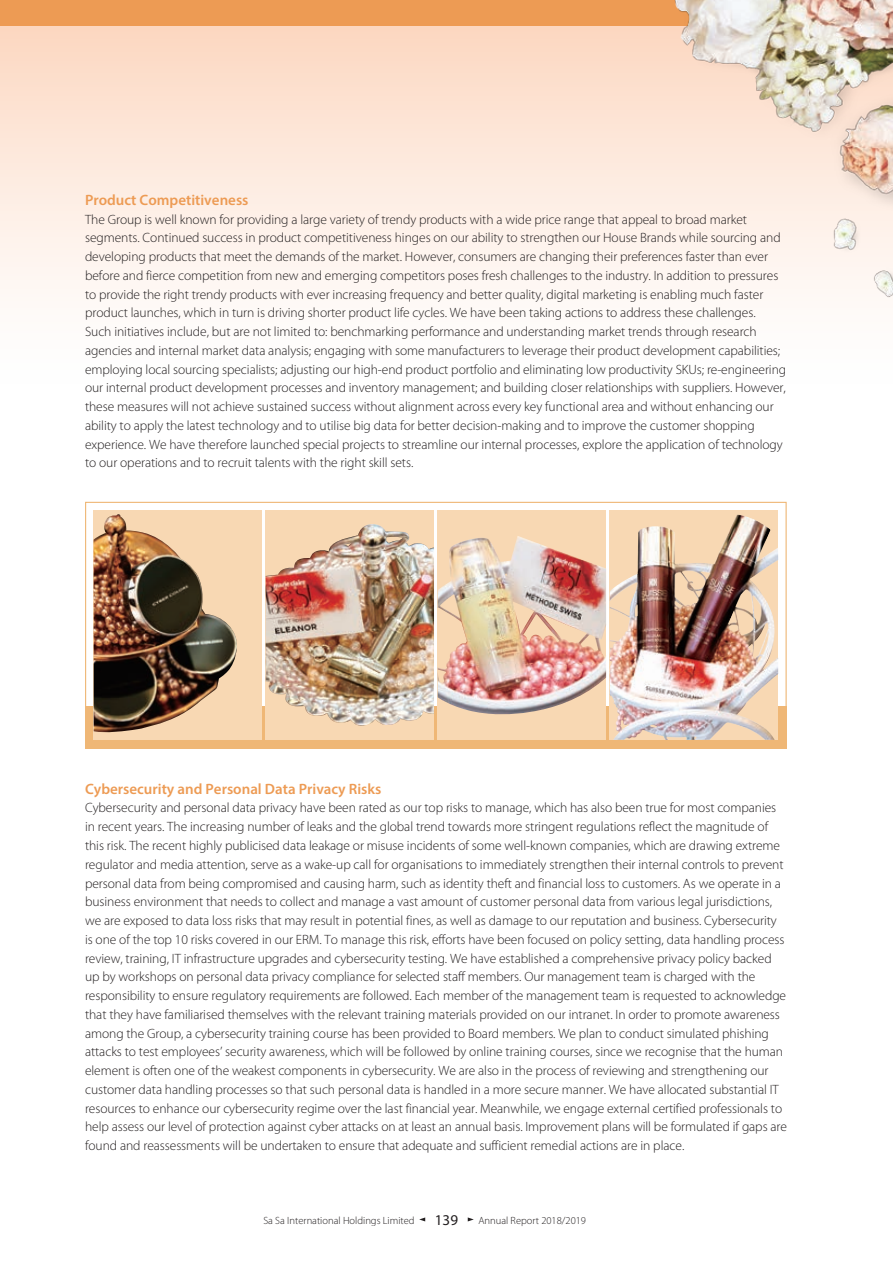
<style>
.page{position:relative;width:893px;height:1263px;background:#fff}
.page>*{position:absolute;margin:0;border:0;box-sizing:border-box;transform-origin:0 0}
.t1{font:600 15px "Myriad Pro";color:#ed9b54}
.t2{font:15px "Myriad Pro";color:#231f20}
.t3{font:300 13.5px/18.8px "Myriad Pro";letter-spacing:-.005em;color:#231f20}
.t4{font:300 10.5px "Myriad Pro";color:#231f20}
</style>
<div class="page">
<div style="left:0;top:0;width:893px;height:429px;background:linear-gradient(to bottom,#fcd7c1,#fff)"></div>
<div style="left:0;top:0;width:893px;height:26px;background:#ed9b54"></div>
<img style="left:543px;top:0;width:350px;height:365px">
<div style="left:85px;top:706px;width:702px;height:42px;background:#efb776"></div>
<div style="left:85px;top:502px;width:702px;height:246px;border:1px solid #efb776"></div>
<div style="left:94px;top:510px;width:168px;height:230px;background:#f8d8b3"></div>
<img style="left:94px;top:514px;width:143px;height:219px">
<div style="left:266px;top:510px;width:168px;height:230px;background:#f8d8b3"></div>
<img style="left:266px;top:524px;width:168px;height:202px">
<div style="left:438px;top:510px;width:168px;height:230px;background:#f8d8b3"></div>
<img style="left:438px;top:536px;width:168px;height:179px">
<img style="left:610px;top:514px;width:168px;height:226px">
<svg style="left:419px;top:1217px;width:6px;height:4px"></svg>
<svg style="left:468px;top:1217px;width:6px;height:4px"></svg>
<p class="t1" style="left:85px;top:190px;width:165px">Product Competitiveness</p>
<p class="t3" style="left:85px;top:210px;width:703px">The Group is well known for providing a large variety of trendy products with a wide price range that appeal to broad market segments. Continued success in product competitiveness hinges on our ability to strengthen our House Brands while sourcing and developing products that meet the demands of the market. However, consumers are changing their preferences faster than ever before and fierce competition from new and emerging competitors poses fresh challenges to the industry. In addition to pressures to provide the right trendy products with ever increasing frequency and better quality, digital marketing is enabling much faster product launches, which in turn is driving shorter product life cycles. We have been taking actions to address these challenges.<br>Such initiatives include, but are not limited to: benchmarking performance and understanding market trends through research agencies and internal market data analysis; engaging with some manufacturers to leverage their product development capabilities; employing local sourcing specialists; adjusting our high-end product portfolio and eliminating low productivity SKUs; re-engineering our internal product development processes and inventory management; and building closer relationships with suppliers. However, these measures will not achieve sustained success without alignment across every key functional area and without enhancing our ability to apply the latest technology and to utilise big data for better decision-making and to improve the customer shopping experience. We have therefore launched special projects to streamline our internal processes, explore the application of technology to our operations and to recruit talents with the right skill sets.</p>
<p class="t1" style="left:85px;top:779px;width:298px">Cybersecurity and Personal Data Privacy Risks</p>
<p class="t3" style="left:85px;top:799px;width:703px">Cybersecurity and personal data privacy have been rated as our top risks to manage, which has also been true for most companies in recent years. The increasing number of leaks and the global trend towards more stringent regulations reflect the magnitude of this risk. The recent highly publicised data leakage or misuse incidents of some well-known companies, which are drawing extreme regulator and media attention, serve as a wake-up call for organisations to immediately strengthen their internal controls to prevent personal data from being compromised and causing harm, such as identity theft and financial loss to customers. As we operate in a business environment that needs to collect and manage a vast amount of customer personal data from various legal jurisdictions, we are exposed to data loss risks that may result in potential fines, as well as damage to our reputation and business. Cybersecurity is one of the top 10 risks covered in our ERM. To manage this risk, efforts have been focused on policy setting, data handling process review, training, IT infrastructure upgrades and cybersecurity testing. We have established a comprehensive privacy policy backed up by workshops on personal data privacy compliance for selected staff members. Our management team is charged with the responsibility to ensure regulatory requirements are followed. Each member of the management team is requested to acknowledge that they have familiarised themselves with the relevant training materials provided on our intranet. In order to promote awareness among the Group, a cybersecurity training course has been provided to Board members. We plan to conduct simulated phishing attacks to test employees’ security awareness, which will be followed by online training courses, since we recognise that the human element is often one of the weakest components in cybersecurity. We are also in the process of reviewing and strengthening our customer data handling processes so that such personal data is handled in a more secure manner. We have allocated substantial IT resources to enhance our cybersecurity regime over the last financial year. Meanwhile, we engage external certified professionals to help assess our level of protection against cyber attacks on at least an annual basis. Improvement plans will be formulated if gaps are found and reassessments will be undertaken to ensure that adequate and sufficient remedial actions are in place.</p>
<p class="t4" style="left:263px;top:1214px;width:153px">Sa Sa International Holdings Limited</p>
<p class="t2" style="left:435px;top:1211px;width:25px">139</p>
<p class="t4" style="left:478px;top:1214px;width:109px">Annual Report 2018/2019</p>
</div>
